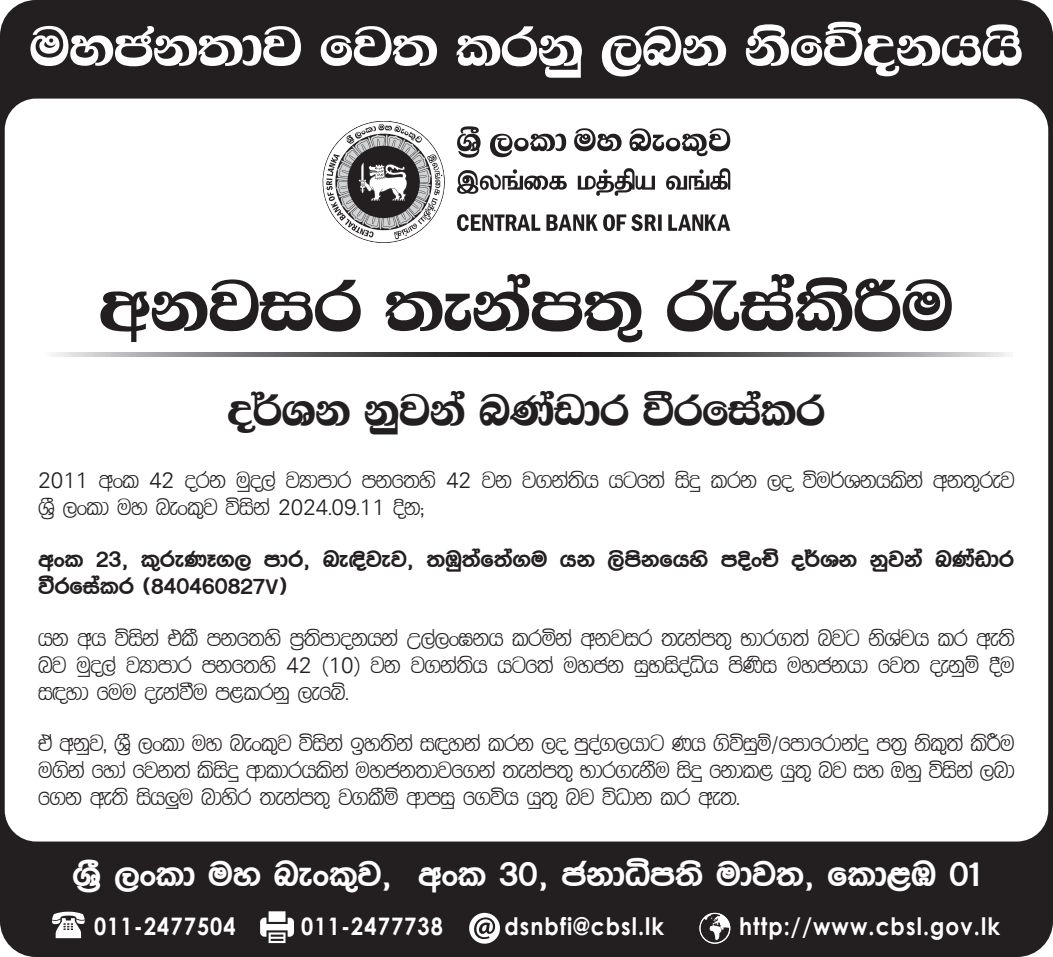
<style>
.page{position:relative;width:1053px;height:957px;background:#fff}
.page>*{position:absolute;margin:0;border:0;box-sizing:border-box;transform-origin:0 0}
.t1{font:77.4px "FM Samanthax";color:#231f20}
.t2{font:59.62px "FM Samanthax";color:#fff}
.t3{font:46.35px "FM Samanthax";color:#231f20}
.t4{font:37.57px "FM Ganganeex";color:#fff}
.t5{font:24.75px/27px "FM Ganganeex";color:#231f20}
.t6{font:700 24.07px "Century Gothic";letter-spacing:.05em;color:#fff;scale:.9 1}
.t7{font:22.5px/27px "FM Rashmeex";color:#231f20}
.s1{font-family:"Roboto";font-weight:700;font-size:20.25px}
</style>
<div class="page">
<div style="left:0;top:0;width:1052px;height:957px;background:#231f20;border-radius:36px"></div>
<div style="left:5px;top:99px;width:1043px;height:742px;background:#fff;border-radius:31px"></div>
<svg style="left:322px;top:121px;width:408px;height:122px"></svg>
<svg style="left:52px;top:352px;width:957px;height:5px;background:#6c6c6e"></svg>
<svg style="left:52px;top:911px;width:33px;height:27px"></svg>
<svg style="left:469px;top:913px;width:31px;height:30px"></svg>
<svg style="left:699px;top:913px;width:31px;height:30px"></svg>
<svg style="left:260px;top:911px;width:34px;height:32px"></svg>
<h2 class="t2" style="left:30px;top:17px;width:1031px">UYCK;DJ FJ; LRKQ,NK KSFÕOKHHS</h2>
<h1 class="t1" style="left:100px;top:268px;width:855px">WKJIR ;EKAM;= /IALSÍU</h1>
<h3 class="t3" style="left:228px;top:387px;width:598px">O¾YK KQJKA NKAVDR ÙRFIALR</h3>
<p class="t7" style="left:38px;top:467px;width:977px">2011 WXL 42 ORK UQO,A JHDMDR MKF;YS42 JK J.KA;SH HGF;A ISŸ LRK ,O ÚU¾YKHLSKA WK;=REJ<br>Y%S,XLD UY NEXL=J ÚISKA 2024'09'11 ÈK¦</p>
<p class="t5" style="left:38px;top:546px;width:977px">wxl 23" l=reKE., mdr" ne¢jej" ;Uq;af;a.u hk ,smskfhysmÈxÑ o¾Yk kqjka nKavdr ùrfialr ^840460827<span class="s1">V</span>&amp;</p>
<p class="t7" style="left:38px;top:624px;width:990px">HK WH ÚISKA TLSMKF;YSM%;SMDOKHKA W,A,X&gt;KH LRÑKA WKJIR ;EKAM;= NDR.;A NJG KSYAPH LR WE;S<br>NJ UQO,A JHDMDR MKF;YS42 ^10&amp; JK J.KA;SH HGF;A UYCK IQNISOAÊH MS‚I UYCKHD FJ; OEKQÏ §U<br>I|YD FUU OEKAÙU M&lt;LRKQ,EFÍ'</p>
<p class="t7" style="left:38px;top:730px;width:977px;text-align:justify">TA WKQJ" Y%S,XLD UY NEXL=J ÚISKA BY;SKA I|YKA LRK ,O MQOA.,HDG KH .SÚIQÏ$FMDFRDKAŸ M;%KSL=;A LSÍU U.SKA FYDA FJK;A LSISŸ WDLDRHLSKA UYCK;DJF.KA ;EKAM;= NDR.EKSU ISŸ FKDL&lt; HQ;= NJ IY TYQÚISKA ,ND F.K WE;SISH¨U NDYSR ;EKAM;= J.LSÏ WDMIQF.ÚH HQ;= NJ ÚODK LR WE;'</p>
<h3 class="t4" style="left:73px;top:854px;width:908px">Y%S,xld uy nexl=j" wxl 30" ckdêm;sudj;" fld&lt;U 01</h3>
<p class="t6" style="left:94px;top:908px;width:159px">011-2477504</p>
<p class="t6" style="left:301px;top:908px;width:159px">011-2477738</p>
<p class="t6" style="left:504px;top:908px;width:179px">dsnbfi@cbsl.lk</p>
<p class="t6" style="left:739px;top:908px;width:291px">http://www.cbsl.gov.lk</p>
</div>
